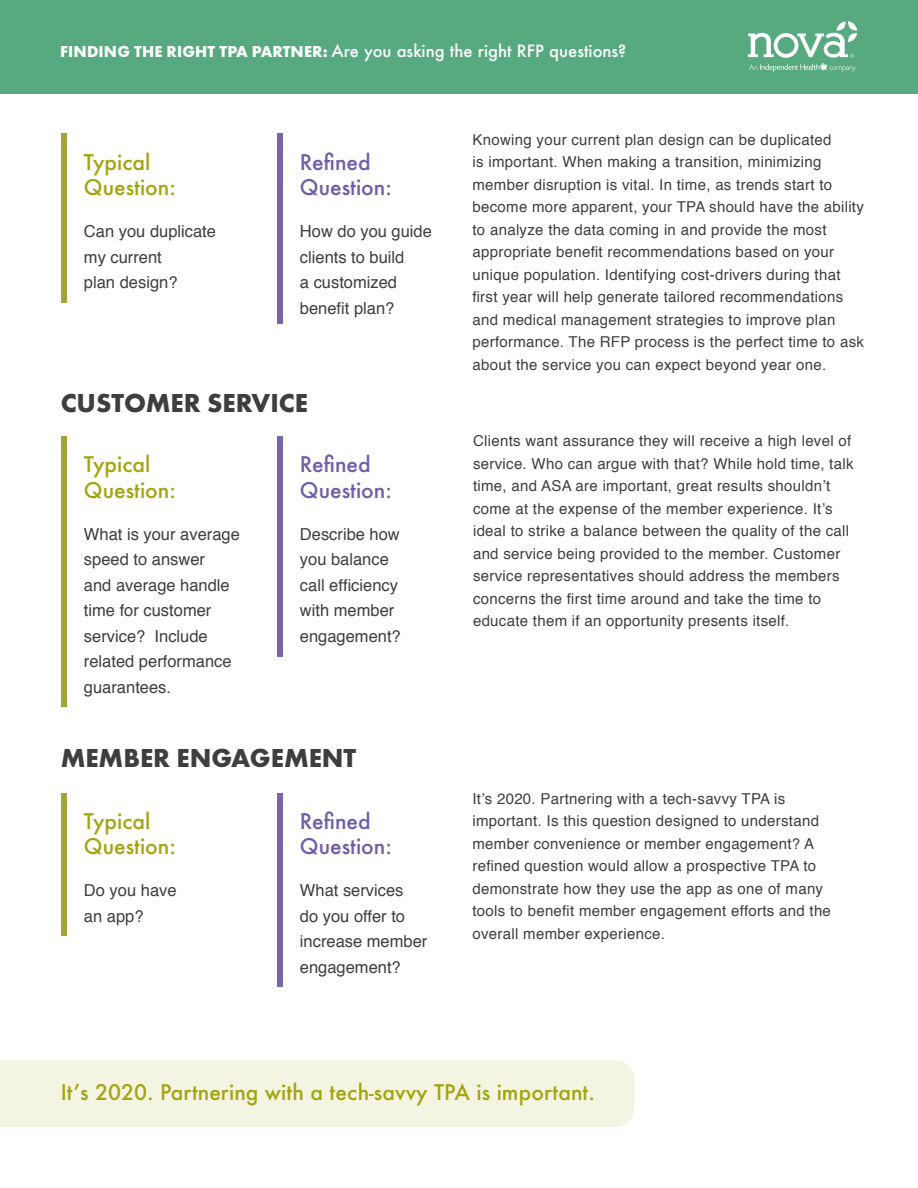
<style>
.page{position:relative;width:918px;height:1188px;background:#fff}
.page>*{position:absolute;margin:0;border:0;box-sizing:border-box;transform-origin:0 0}
.t1{font:700 27px "Futura PT";color:#3e3e3f}
.t2{font:500 21px/25.5px "Futura";color:#a3a50e}
.t3{font:500 21px/25.5px "Futura";color:#705ca8}
.t4{font:16.5px/25.5px "Helvetica";color:#3e3e3f}
.t5{font:500 16.5px "Futura";color:#fff}
.t6{font:15px/22.5px "Helvetica";letter-spacing:.02em;color:#3e3e3f}
.s1{font-family:"Futura PT";font-weight:700}
</style>
<div class="page">
<div style="left:0;top:0;width:918px;height:94px;background:#57aa80"></div>
<svg style="left:748px;top:21px;width:109px;height:51px"></svg>
<div style="left:0;top:1060px;width:634px;height:67px;background:#f4f4e3"></div>
<div style="left:61px;top:134px;width:6px;height:169px;background:#a1a537"></div>
<div style="left:61px;top:793px;width:6px;height:143px;background:#a1a537"></div>
<div style="left:61px;top:436px;width:6px;height:270px;background:#a1a537"></div>
<div style="left:277px;top:134px;width:6px;height:190px;background:#7a65ac"></div>
<div style="left:277px;top:793px;width:6px;height:193px;background:#7a65ac"></div>
<div style="left:277px;top:436px;width:6px;height:221px;background:#7a65ac"></div>
<p class="t5" style="left:60px;top:39px;width:568px"><span class="s1">FINDING THE RIGHT TPA PARTNER:</span> Are you asking the right RFP questions?</p>
<p class="t2" style="left:84px;top:149px;width:93px">Typical<br>Question:</p>
<p class="t4" style="left:84px;top:219px;width:134px">Can you duplicate my current<br>plan design?</p>
<p class="t3" style="left:300px;top:149px;width:93px">Refined<br>Question:</p>
<p class="t4" style="left:300px;top:219px;width:134px">How do you guide clients to build<br>a customized benefit plan?</p>
<p class="t1" style="left:61px;top:386px;width:249px">CUSTOMER SERVICE</p>
<p class="t2" style="left:84px;top:451px;width:93px">Typical<br>Question:</p>
<p class="t4" style="left:84px;top:522px;width:157px">What is your average speed to answer<br>and average handle time for customer service? Include related performance guarantees.</p>
<p class="t3" style="left:300px;top:451px;width:93px">Refined<br>Question:</p>
<p class="t4" style="left:300px;top:522px;width:102px">Describe how you balance call efficiency with member engagement?</p>
<p class="t1" style="left:61px;top:741px;width:297px">MEMBER ENGAGEMENT</p>
<p class="t2" style="left:84px;top:808px;width:93px">Typical<br>Question:</p>
<p class="t4" style="left:84px;top:878px;width:94px">Do you have an app?</p>
<p class="t3" style="left:300px;top:808px;width:93px">Refined<br>Question:</p>
<p class="t4" style="left:300px;top:878px;width:129px">What services<br>do you offer to increase member engagement?</p>
<p class="t6" style="left:472px;top:129px;width:393px">Knowing your current plan design can be duplicated<br>is important. When making a transition, minimizing member disruption is vital. In time, as trends start to become more apparent, your TPA should have the ability to analyze the data coming in and provide the most appropriate benefit recommendations based on your unique population. Identifying cost-drivers during that first year will help generate tailored recommendations and medical management strategies to improve plan performance. The RFP process is the perfect time to ask about the service you can expect beyond year one.</p>
<p class="t6" style="left:473px;top:430px;width:382px">Clients want assurance they will receive a high level of service. Who can argue with that? While hold time, talk time, and ASA are important, great results shouldn’t come at the expense of the member experience. It’s ideal to strike a balance between the quality of the call and service being provided to the member. Customer service representatives should address the members concerns the first time around and take the time to educate them if an opportunity presents itself.</p>
<p class="t6" style="left:472px;top:788px;width:360px">It’s 2020. Partnering with a tech-savvy TPA is important. Is this question designed to understand member convenience or member engagement? A refined question would allow a prospective TPA to demonstrate how they use the app as one of many tools to benefit member engagement efforts and the overall member experience.</p>
<p class="t2" style="left:61px;top:1079px;width:536px">It’s 2020. Partnering with a tech-savvy TPA is important.</p>
</div>
